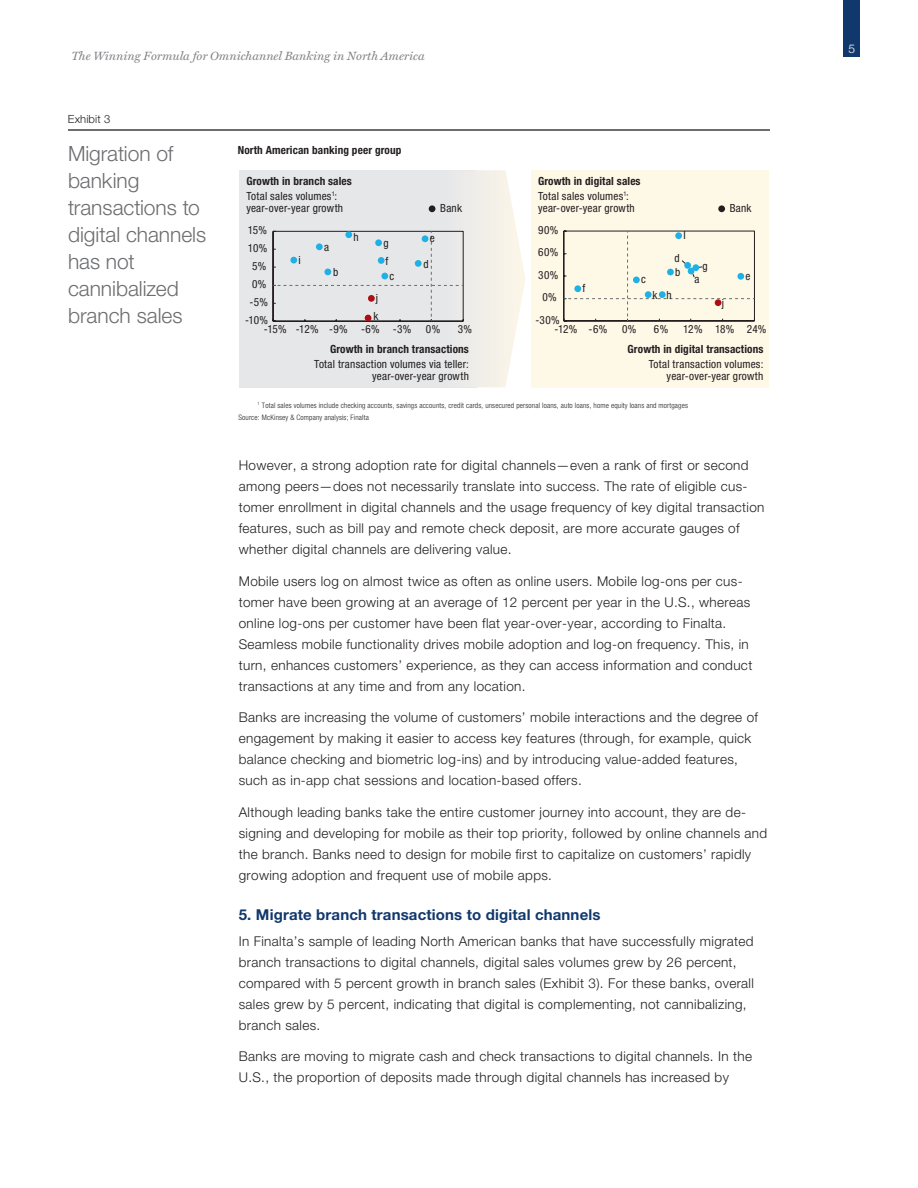
<style>
.page{position:relative;width:918px;height:1188px;background:#fff}
.page>*{position:absolute;margin:0;border:0;box-sizing:border-box;transform-origin:0 0}
.t1{font:300 21px/27px "Helvetica Neue LT Std";color:#6c6d70}
.sub_head{font:700 15px "Helvetica Neue LT Std";letter-spacing:.01em;color:#11386d}
.Text{font:300 13.5px/21px "Helvetica Neue LT Std";letter-spacing:.025em;color:#231f20}
.t2{font:italic 12px "Miller Text";color:#808285}
.t3{font:300 12px "Helvetica Neue LT Std";color:#fff}
.t4{font:condensed 11.25px/15px "Helvetica Neue LT Std";letter-spacing:.02em;color:#231f20;text-align:right}
.t5{font:700 condensed 11.25px/15px "Helvetica Neue LT Std";letter-spacing:.01em;color:#231f20}
.t6{font:300 11.25px "Helvetica Neue LT Std";letter-spacing:.01em;color:#231f20}
.t7{font:300 condensed 7.5px/12px "Helvetica Neue LT Std";letter-spacing:.02em;color:#231f20}
.s1{font-weight:400}
.s2{font-weight:700}
</style>
<div class="page">
<div style="left:844px;top:0;width:16px;height:57px;background:#11386d"></div>
<div style="left:531px;top:170px;width:238px;height:217px;background:#fef8e7"></div>
<div style="left:239px;top:170px;width:238px;height:217px;background:#e6e7e9"></div>
<svg style="left:272px;top:170px;width:253px;height:217px"></svg>
<div style="left:718px;top:205px;width:7px;height:7px;background:#231f20;border-radius:50%"></div>
<svg style="left:563px;top:230px;width:192px;height:92px"></svg>
<div style="left:692px;top:264px;width:7px;height:7px;background:#1fb0e6;border-radius:50%"></div>
<div style="left:684px;top:262px;width:7px;height:7px;background:#1fb0e6;border-radius:50%"></div>
<div style="left:675px;top:232px;width:7px;height:7px;background:#1fb0e6;border-radius:50%"></div>
<div style="left:737px;top:273px;width:7px;height:7px;background:#1fb0e6;border-radius:50%"></div>
<div style="left:574px;top:285px;width:7px;height:7px;background:#1fb0e6;border-radius:50%"></div>
<div style="left:633px;top:277px;width:7px;height:6px;background:#1fb0e6;border-radius:50%"></div>
<div style="left:667px;top:269px;width:7px;height:6px;background:#1fb0e6;border-radius:50%"></div>
<div style="left:645px;top:291px;width:7px;height:7px;background:#1fb0e6;border-radius:50%"></div>
<div style="left:659px;top:291px;width:7px;height:7px;background:#1fb0e6;border-radius:50%"></div>
<div style="left:715px;top:299px;width:6px;height:7px;background:#b00d15;border-radius:50%"></div>
<hr style="left:68px;top:129px;width:702px;height:1px;background:#6c6d70">
<p class="t2" style="left:71px;top:48px;width:355px">The Winning Formula for Omnichannel Banking in North America</p>
<p class="t6" style="left:68px;top:112px;width:44px">Exhibit 3</p>
<p class="t1" style="left:68px;top:140px;width:140px">Migration of banking transactions to digital channels has not cannibalized branch sales</p>
<p class="t5" style="left:238px;top:143px;width:165px">North American banking peer group</p>
<p class="t5" style="left:246px;top:174px;width:107px">Growth in branch sales<br><span class="s1">Total sales volumes</span><sup>1</sup><span class="s1">:</span></p>
<p class="t4" style="left:246px;top:201px;width:98px">year-over-year growth</p>
<p class="t5" style="left:538px;top:174px;width:104px">Growth in digital sales<br><span class="s1">Total sales volumes</span><sup>1</sup><span class="s1">:</span></p>
<p class="t4" style="left:538px;top:201px;width:98px">year-over-year growth</p>
<p class="t4" style="left:440px;top:201px;width:23px">Bank</p>
<p class="t4" style="left:730px;top:201px;width:23px">Bank</p>
<p class="t4" style="left:248px;top:222px;width:21px">15%</p>
<p class="t4" style="left:248px;top:240px;width:21px">10%</p>
<p class="t4" style="left:252px;top:258px;width:16px">5%</p>
<p class="t4" style="left:252px;top:276px;width:16px">0%</p>
<p class="t4" style="left:249px;top:294px;width:20px">-5%</p>
<p class="t4" style="left:324px;top:239px;width:6px">a</p>
<p class="t4" style="left:354px;top:229px;width:7px">h</p>
<p class="t4" style="left:383px;top:236px;width:7px">g</p>
<p class="t4" style="left:430px;top:230px;width:6px">e</p>
<p class="t4" style="left:299px;top:253px;width:4px">i</p>
<p class="t4" style="left:423px;top:256px;width:7px">d</p>
<p class="t4" style="left:386px;top:253px;width:4px">f</p>
<p class="t4" style="left:333px;top:265px;width:7px">b</p>
<p class="t4" style="left:389px;top:268px;width:6px">c</p>
<p class="t4" style="left:376px;top:291px;width:4px">j</p>
<p class="t4" style="left:538px;top:222px;width:22px">90%</p>
<p class="t4" style="left:683px;top:228px;width:4px">I</p>
<p class="t4" style="left:538px;top:245px;width:22px">60%</p>
<p class="t4" style="left:538px;top:267px;width:22px">30%</p>
<p class="t4" style="left:543px;top:290px;width:16px">0%</p>
<p class="t4" style="left:582px;top:281px;width:4px">f</p>
<p class="t4" style="left:641px;top:272px;width:6px">c</p>
<p class="t4" style="left:675px;top:251px;width:7px">d</p>
<p class="t4" style="left:675px;top:264px;width:7px">b</p>
<p class="t4" style="left:653px;top:287px;width:21px">k h</p>
<p class="t4" style="left:703px;top:259px;width:7px">g</p>
<p class="t4" style="left:695px;top:271px;width:6px">a</p>
<p class="t4" style="left:722px;top:296px;width:4px">j</p>
<p class="t4" style="left:746px;top:269px;width:6px">e</p>
<p class="t4" style="left:373px;top:308px;width:6px">k</p>
<p class="t4" style="left:245px;top:312px;width:25px">-10%</p>
<p class="t4" style="left:264px;top:322px;width:149px">-15% -12% -9% -6% -3%</p>
<p class="t4" style="left:426px;top:322px;width:16px">0%</p>
<p class="t4" style="left:458px;top:322px;width:16px">3%</p>
<p class="t4" style="left:535px;top:312px;width:26px">-30%</p>
<p class="t4" style="left:555px;top:322px;width:54px">-12% -6%</p>
<p class="t4" style="left:622px;top:322px;width:16px">0%</p>
<p class="t4" style="left:654px;top:322px;width:16px">6%</p>
<p class="t4" style="left:683px;top:322px;width:85px">12% 18% 24%</p>
<p class="t4" style="left:314px;top:342px;width:156px"><span class="s2">Growth in branch transactions<br></span>Total transaction volumes via teller:</p>
<p class="t4" style="left:372px;top:369px;width:98px">year-over-year growth</p>
<p class="t5" style="left:628px;top:342px;width:137px;text-align:right">Growth in digital transactions<br><span class="s1">Total transaction volumes:</span></p>
<p class="t4" style="left:667px;top:369px;width:98px">year-over-year growth</p>
<p class="t7" style="left:238px;top:399px;width:451px;text-indent:19px"><sup>1</sup> Total sales volumes include checking accounts, savings accounts, credit cards, unsecured personal loans, auto loans, home equity loans and mortgages<br>Source: McKinsey &amp; Company analysis; Finalta</p>
<p class="Text" style="left:239px;top:455px;width:527px">However, a strong adoption rate for digital channels—even a rank of first or second among peers—does not necessarily translate into success. The rate of eligible cus&shy;tomer enrollment in digital channels and the usage frequency of key digital transaction features, such as bill pay and remote check deposit, are more accurate gauges of whether digital channels are delivering value.</p>
<p class="Text" style="left:239px;top:570px;width:515px">Mobile users log on almost twice as often as online users. Mobile log-ons per cus&shy;tomer have been growing at an average of 12 percent per year in the U.S., whereas online log-ons per customer have been flat year-over-year, according to Finalta.<br>Seamless mobile functionality drives mobile adoption and log-on frequency. This, in turn, enhances customers’ experience, as they can access information and conduct transactions at any time and from any location.</p>
<p class="Text" style="left:239px;top:707px;width:521px">Banks are increasing the volume of customers’ mobile interactions and the degree of engagement by making it easier to access key features (through, for example, quick balance checking and biometric log-ins) and by introducing value-added features, such as in-app chat sessions and location-based offers.</p>
<p class="Text" style="left:239px;top:801px;width:530px">Although leading banks take the entire customer journey into account, they are de&shy;signing and developing for mobile as their top priority, followed by online channels and the branch. Banks need to design for mobile first to capitalize on customers’ rapidly growing adoption and frequent use of mobile apps.</p>
<p class="sub_head" style="left:239px;top:906px;width:363px">5. Migrate branch transactions to digital channels</p>
<p class="Text" style="left:239px;top:930px;width:517px">In Finalta’s sample of leading North American banks that have successfully migrated branch transactions to digital channels, digital sales volumes grew by 26 percent, compared with 5 percent growth in branch sales (Exhibit 3). For these banks, overall sales grew by 5 percent, indicating that digital is complementing, not cannibalizing, branch sales.</p>
<p class="Text" style="left:239px;top:1046px;width:515px">Banks are moving to migrate cash and check transactions to digital channels. In the<br>U.S., the proportion of deposits made through digital channels has increased by</p>
<p class="t3" style="left:848px;top:41px;width:8px">5</p>
</div>
